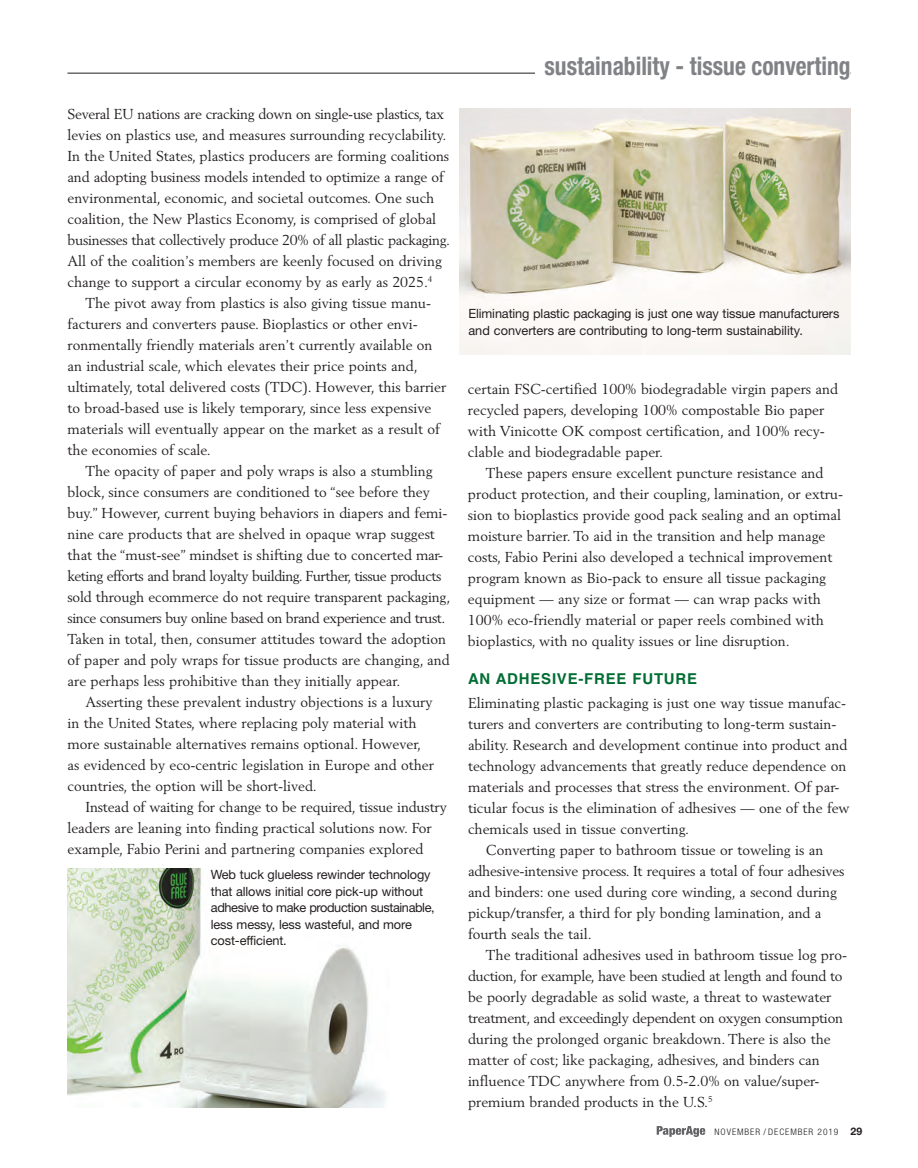
<style>
.page{position:relative;width:918px;height:1168px;background:#fff}
.page>*{position:absolute;margin:0;border:0;box-sizing:border-box;transform-origin:0 0}
.t1{font:700 condensed 25.5px "Helvetica Neue";color:#808285;scale:.92 1}
.t2{font:700 15px "Helvetica LT Std";letter-spacing:.05em;color:#006d33}
.t3{font:14.25px/21px "Berling";color:#231f20}
.t4{font:14.25px "Berling";letter-spacing:-.02em;color:#231f20}
.t5{font:12.75px/16.5px "Helvetica Neue LT Std";letter-spacing:-.01em;color:#231f20}
.t6{font:300 condensed 9px "Helvetica Neue";letter-spacing:.1em;color:#231f20;scale:1.05 1}
.s1{font-family:"Helvetica Neue LT Std";font-weight:700;font-stretch:normal;font-size:10.5px}
</style>
<div class="page">
<svg style="left:657px;top:1126px;width:48px;height:11px"></svg>
<hr style="left:68px;top:73px;width:782px;height:1px;background:#231f20">
<div style="left:536px;top:54px;width:314px;height:40px;background:#fff"></div>
<img style="left:68px;top:868px;width:318px;height:239px">
<img style="left:459px;top:108px;width:391px;height:247px">
<p class="t3" style="left:68px;top:103px;width:384px">Several EU nations are cracking down on single-use plastics, tax levies on plastics use, and measures surrounding recyclability.<br>In the United States, plastics producers are forming coalitions and adopting business models intended to optimize a range of environmental, economic, and societal outcomes. One such coalition, the New Plastics Economy, is comprised of global businesses that collectively produce 20% of all plastic packaging.<br>All of the coalition’s members are keenly focused on driving change to support a circular economy by as early as 2025.<sup>4</sup></p>
<p class="t3" style="left:68px;top:292px;width:380px;text-indent:18px">The pivot away from plastics is also giving tissue manu&shy;facturers and converters pause. Bioplastics or other envi&shy;ronmentally friendly materials aren’t currently available on an industrial scale, which elevates their price points and, ultimately, total delivered costs (TDC). However, this barrier to broad-based use is likely temporary, since less expensive materials will eventually appear on the market as a result of the economies of scale.</p>
<p class="t3" style="left:68px;top:460px;width:384px;text-indent:18px">The opacity of paper and poly wraps is also a stumbling block, since consumers are conditioned to “see before they buy.” However, current buying behaviors in diapers and femi&shy;nine care products that are shelved in opaque wrap suggest that the “must-see” mindset is shifting due to concerted mar&shy;keting efforts and brand loyalty building. Further, tissue products sold through ecommerce do not require transparent packaging, since consumers buy online based on brand experience and trust.<br>Taken in total, then, consumer attitudes toward the adoption of paper and poly wraps for tissue products are changing, and are perhaps less prohibitive than they initially appear.</p>
<p class="t3" style="left:68px;top:691px;width:368px;text-indent:18px">Asserting these prevalent industry objections is a luxury in the United States, where replacing poly material with more sustainable alternatives remains optional. However, as evidenced by eco-centric legislation in Europe and other countries, the option will be short-lived.</p>
<p class="t3" style="left:68px;top:796px;width:381px;text-indent:18px">Instead of waiting for change to be required, tissue industry leaders are leaning into finding practical solutions now. For example, Fabio Perini and partnering companies explored</p>
<p class="t5" style="left:211px;top:866px;width:225px">Web tuck glueless rewinder technology that allows initial core pick-up without adhesive to make production sustainable, less messy, less wasteful, and more cost-efficient.</p>
<h1 class="t1" style="left:545px;top:50px;width:334px">sustainability - tissue converting</h1>
<p class="t5" style="left:468px;top:305px;width:372px">Eliminating plastic packaging is just one way tissue manufacturers and converters are contributing to long-term sustainability.</p>
<p class="t3" style="left:468px;top:378px;width:372px">certain FSC-certified 100% biodegradable virgin papers and recycled papers, developing 100% compostable Bio paper with Vinicotte OK compost certification, and 100% recy&shy;clable and biodegradable paper.</p>
<p class="t3" style="left:468px;top:462px;width:377px;text-indent:18px">These papers ensure excellent puncture resistance and product protection, and their coupling, lamination, or extru&shy;sion to bioplastics provide good pack sealing and an optimal moisture barrier. To aid in the transition and help manage costs, Fabio Perini also developed a technical improvement program known as Bio-pack to ensure all tissue packaging equipment — any size or format — can wrap packs with 100% eco-friendly material or paper reels combined with bioplastics, with no quality issues or line disruption.</p>
<p class="t2" style="left:468px;top:669px;width:231px">AN ADHESIVE-FREE FUTURE</p>
<p class="t3" style="left:468px;top:692px;width:380px">Eliminating plastic packaging is just one way tissue manufac-</p>
<p class="t3" style="left:468px;top:713px;width:370px">turers and converters are contributing to long-term sustain-</p>
<p class="t3" style="left:468px;top:734px;width:381px">ability. Research and development continue into product and</p>
<p class="t3" style="left:468px;top:755px;width:380px">technology advancements that greatly reduce dependence on</p>
<p class="t3" style="left:468px;top:776px;width:373px">materials and processes that stress the environment. Of par-</p>
<p class="t3" style="left:468px;top:797px;width:383px">ticular focus is the elimination of adhesives — one of the few</p>
<p class="t3" style="left:468px;top:818px;width:223px">chemicals used in tissue converting.</p>
<p class="t3" style="left:486px;top:839px;width:339px">Converting paper to bathroom tissue or toweling is an</p>
<p class="t3" style="left:468px;top:860px;width:378px">adhesive-intensive process. It requires a total of four adhesives</p>
<p class="t3" style="left:468px;top:881px;width:371px">and binders: one used during core winding, a second during</p>
<p class="t3" style="left:468px;top:902px;width:355px">pickup/transfer, a third for ply bonding lamination, and a</p>
<p class="t3" style="left:468px;top:923px;width:125px">fourth seals the tail.</p>
<p class="t3" style="left:486px;top:944px;width:363px">The traditional adhesives used in bathroom tissue log pro-</p>
<p class="t4" style="left:468px;top:967px;width:376px">duction, for example, have been studied at length and found to</p>
<p class="t3" style="left:468px;top:986px;width:365px">be poorly degradable as solid waste, a threat to wastewater</p>
<p class="t4" style="left:468px;top:1009px;width:376px">treatment, and exceedingly dependent on oxygen consumption</p>
<p class="t3" style="left:468px;top:1028px;width:364px">during the prolonged organic breakdown. There is also the</p>
<p class="t3" style="left:468px;top:1049px;width:353px">matter of cost; like packaging, adhesives, and binders can</p>
<p class="t3" style="left:468px;top:1070px;width:353px">influence TDC anywhere from 0.5-2.0% on value/super-</p>
<p class="t3" style="left:468px;top:1091px;width:246px">premium branded products in the U.S.<sup>5</sup></p>
<p class="t6" style="left:715px;top:1126px;width:142px">NOVEMBER / DECEMBER 2019 <span class="s1">29</span></p>
</div>
